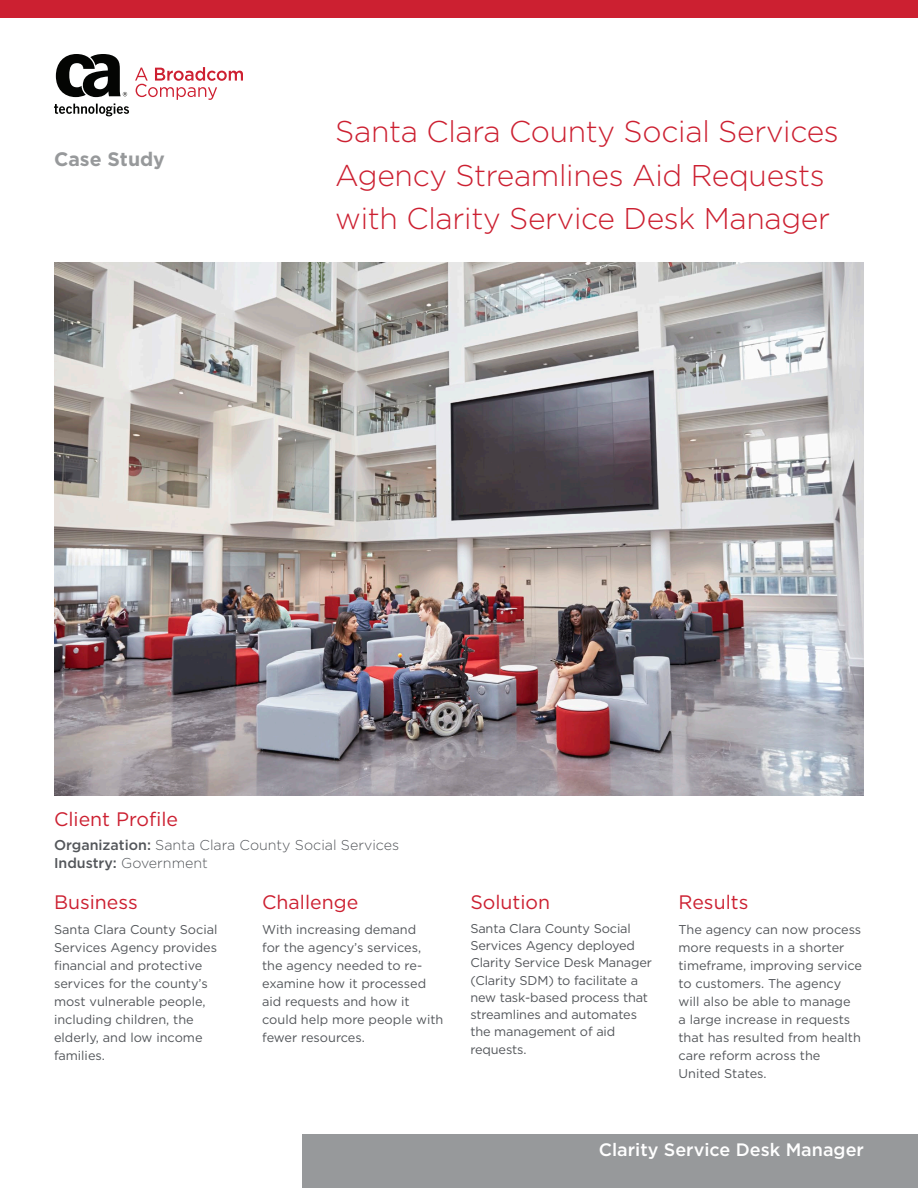
<style>
.page{position:relative;width:918px;height:1188px;background:#fff}
.page>*{position:absolute;margin:0;border:0;box-sizing:border-box;transform-origin:0 0}
.t1{font:300 30px/43.5px "Gotham";letter-spacing:-.01em;color:#cc2031}
.t2{font:19.5px "Gotham";color:#cc2031}
.t3{font:700 19.5px "Gotham";color:#97999b}
.t4{font:500 18px "Gotham";color:#fff}
.t5{font:300 14.25px/18px "Gotham";color:#53565a}
.t6{font:12.75px/18px "Gotham";color:#53565a}
.s1{font-weight:500}
</style>
<div class="page">
<div style="left:0;top:0;width:918px;height:18px;background:#cc2031"></div>
<div style="left:302px;top:1134px;width:616px;height:54px;background:#97999b"></div>
<svg style="left:135px;top:67px;width:108px;height:33px"></svg>
<svg style="left:54px;top:54px;width:75px;height:62px"></svg>
<img style="left:54px;top:263px;width:810px;height:532px">
<h2 class="t3" style="left:54px;top:146px;width:113px">Case Study</h2>
<h1 class="t1" style="left:335px;top:109px;width:505px">Santa Clara County Social Services<br>Agency Streamlines Aid Requests with Clarity Service Desk Manager</h1>
<h2 class="t2" style="left:54px;top:806px;width:126px">Client Profile</h2>
<p class="t5" style="left:54px;top:836px;width:347px"><span class="s1">Organization:</span> Santa Clara County Social Services<br><span class="s1">Industry:</span> Government</p>
<h2 class="t2" style="left:54px;top:889px;width:85px">Business</h2>
<p class="t6" style="left:54px;top:920px;width:165px">Santa Clara County Social<br>Services Agency provides financial and protective services for the county’s most vulnerable people, including children, the elderly, and low income families.</p>
<h2 class="t2" style="left:262px;top:889px;width:98px">Challenge</h2>
<p class="t6" style="left:262px;top:920px;width:183px">With increasing demand<br>for the agency’s services, the agency needed to re&shy;examine how it processed aid requests and how it could help more people with fewer resources.</p>
<h2 class="t2" style="left:470px;top:889px;width:81px">Solution</h2>
<p class="t6" style="left:470px;top:919px;width:183px;line-height:17.2px">Santa Clara County Social<br>Services Agency deployed<br>Clarity Service Desk Manager (Clarity SDM) to facilitate a new task-based process that streamlines and automates the management of aid requests.</p>
<h2 class="t2" style="left:679px;top:889px;width:71px">Results</h2>
<p class="t6" style="left:679px;top:920px;width:185px">The agency can now process more requests in a shorter timeframe, improving service to customers. The agency will also be able to manage<br>a large increase in requests that has resulted from health care reform across the<br>United States.</p>
<h3 class="t4" style="left:599px;top:1138px;width:267px">Clarity Service Desk Manager</h3>
</div>
